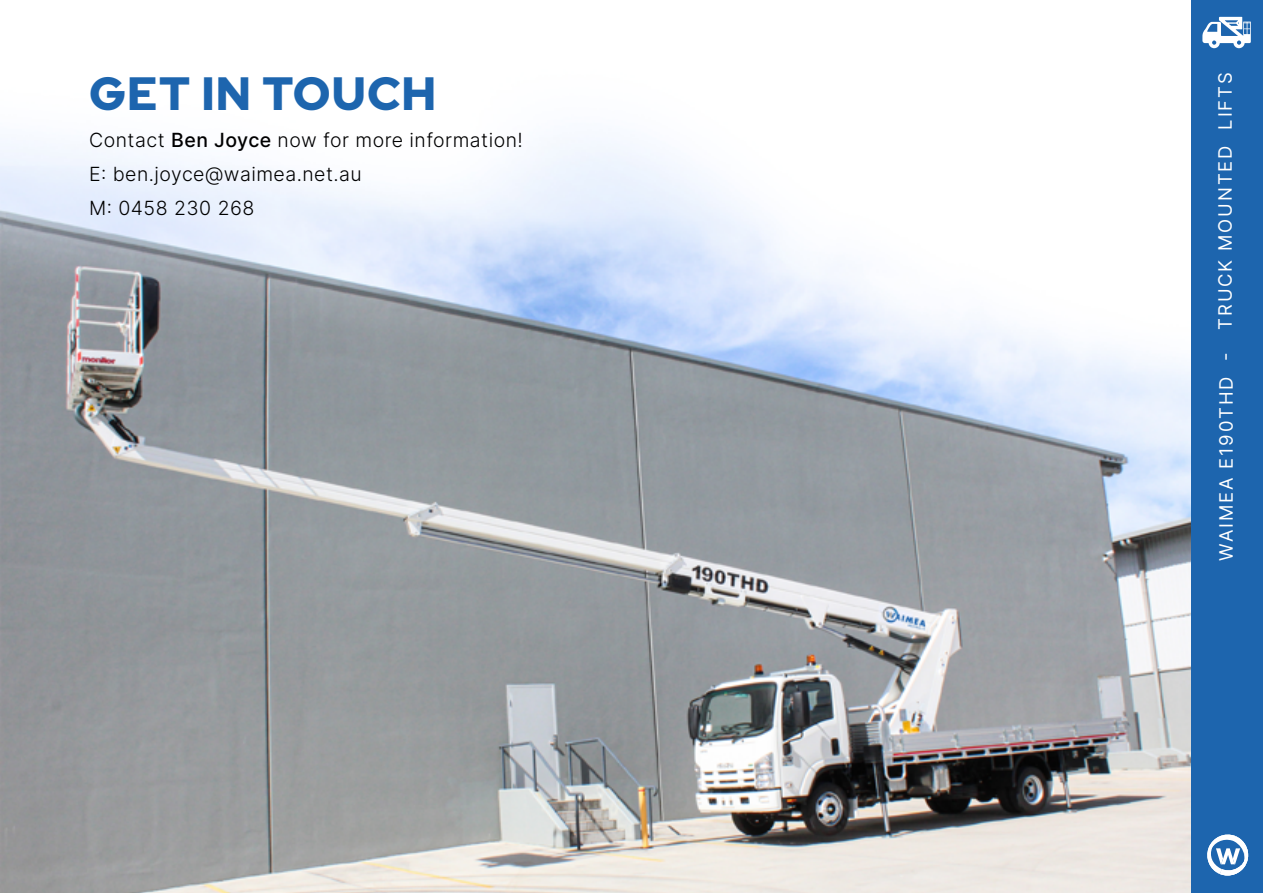
<style>
.page{position:relative;width:1263px;height:893px;background:#fff}
.page>*{position:absolute;margin:0;border:0;box-sizing:border-box;transform-origin:0 0}
.t1{font:900 46.5px "Red Hat Display";letter-spacing:.025em;color:#1d65ae}
.t2{font:300 19.5px/33.9px "Inter";letter-spacing:.025em;color:#000}
.t3{font:18.45px "Inter";letter-spacing:.1em;color:#fff}
.s1{font-weight:500}
</style>
<div class="page">
<div style="left:1190px;top:0;width:73px;height:893px;background:#1d65ae"></div>
<svg style="left:1202px;top:17px;width:49px;height:31px"></svg>
<svg style="left:1207px;top:834px;width:41px;height:42px"></svg>
<img style="left:0;top:137px;width:1190px;height:756px">
<h1 class="t1" style="left:89px;top:64px;width:349px">GET IN TOUCH</h1>
<p class="t2" style="left:89px;top:123px;width:435px">Contact <span class="s1">Ben Joyce</span> now for more information!<br>E: ben.joyce@waimea.net.au<br>M: 0458 230 268</p>
<p class="t3" style="left:1212px;top:330px;width:259px;rotate:-90deg">TRUCK MOUNTED LIFTS</p>
<p class="t3" style="left:1213px;top:561px;width:210px;rotate:-90deg">WAIMEA E190THD -</p>
</div>
